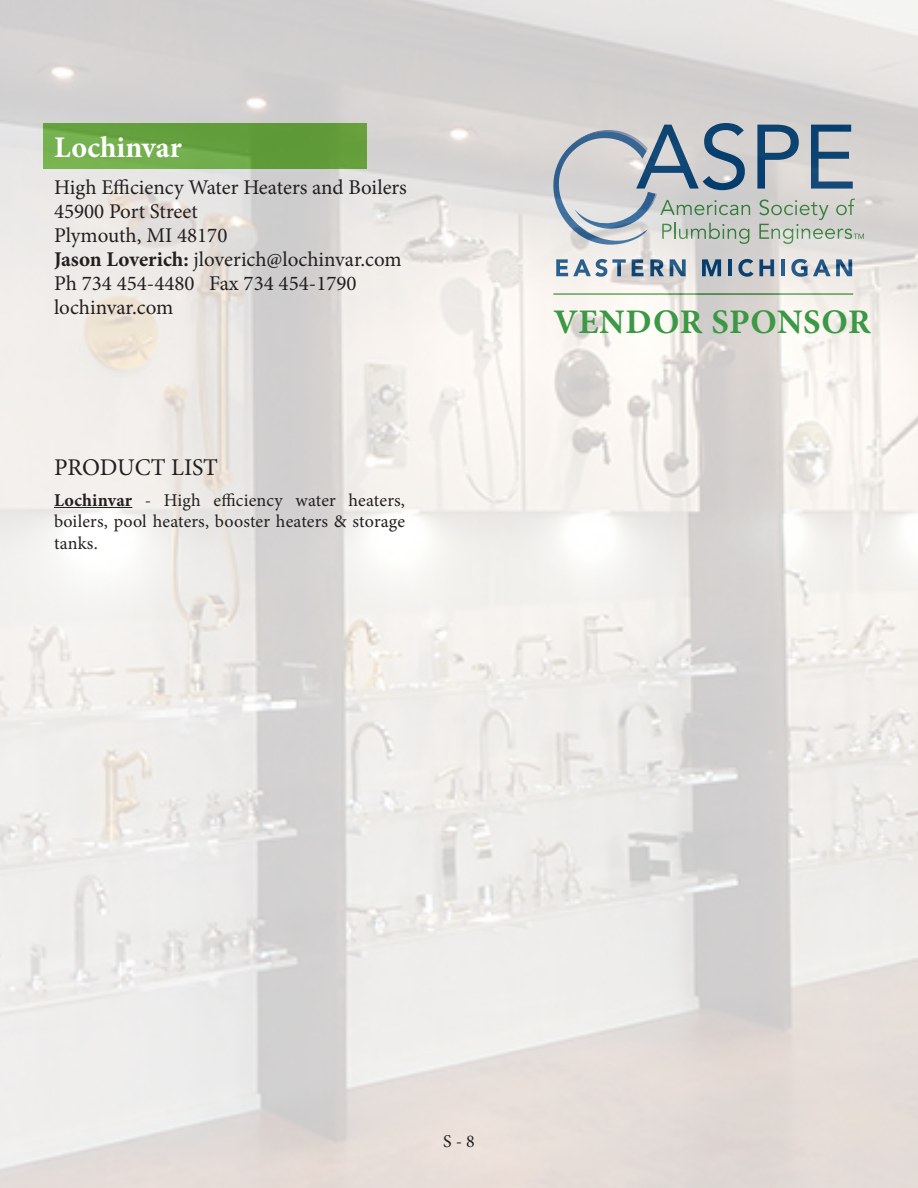
<style>
.page{position:relative;width:918px;height:1188px;background:#fff}
.page>*{position:absolute;margin:0;border:0;box-sizing:border-box;transform-origin:0 0}
.t1{font:700 34.5px "Minion Pro";letter-spacing:.02em;color:#3b9844}
.t2{font:700 30px "Minion Pro";color:#fff}
.t3{font:24px "Minion Pro";letter-spacing:-.005em;color:#231f20}
.t4{font:21px "Minion Pro";color:#231f20}
.Product_Listings{font:18px/21.6px "Minion Pro";letter-spacing:.005em;color:#231f20;text-align:justify}
.s1{font-weight:700}
</style>
<div class="page">
<img style="left:0;top:0;width:918px;height:1188px">
<hr style="left:54px;top:507px;width:78px;height:1px;background:#231f20">
<p class="t2" style="left:54px;top:126px;width:129px">Lochinvar</p>
<p class="t4" style="left:54px;top:174px;width:355px">High Efficiency Water Heaters and Boilers</p>
<p class="t4" style="left:54px;top:198px;width:145px">45900 Port Street</p>
<p class="t4" style="left:54px;top:222px;width:175px">Plymouth, MI 48170</p>
<p class="t4" style="left:54px;top:246px;width:349px"><span class="s1">Jason Loverich:</span> jloverich@lochinvar.com</p>
<p class="t4" style="left:54px;top:270px;width:304px">Ph 734 454-4480 Fax 734 454-1790</p>
<p class="t4" style="left:54px;top:294px;width:121px">lochinvar.com</p>
<p class="t3" style="left:54px;top:451px;width:166px">PRODUCT LIST</p>
<p class="Product_Listings" style="left:54px;top:489px;width:352px"><span class="s1">Lochinvar</span> - High efficiency water heaters, boilers, pool heaters, booster heaters &amp; storage tanks.</p>
<p class="t1" style="left:553px;top:297px;width:319px">VENDOR SPONSOR</p>
<p class="Product_Listings" style="left:443px;top:1131px;width:33px">S - 8</p>
</div>
